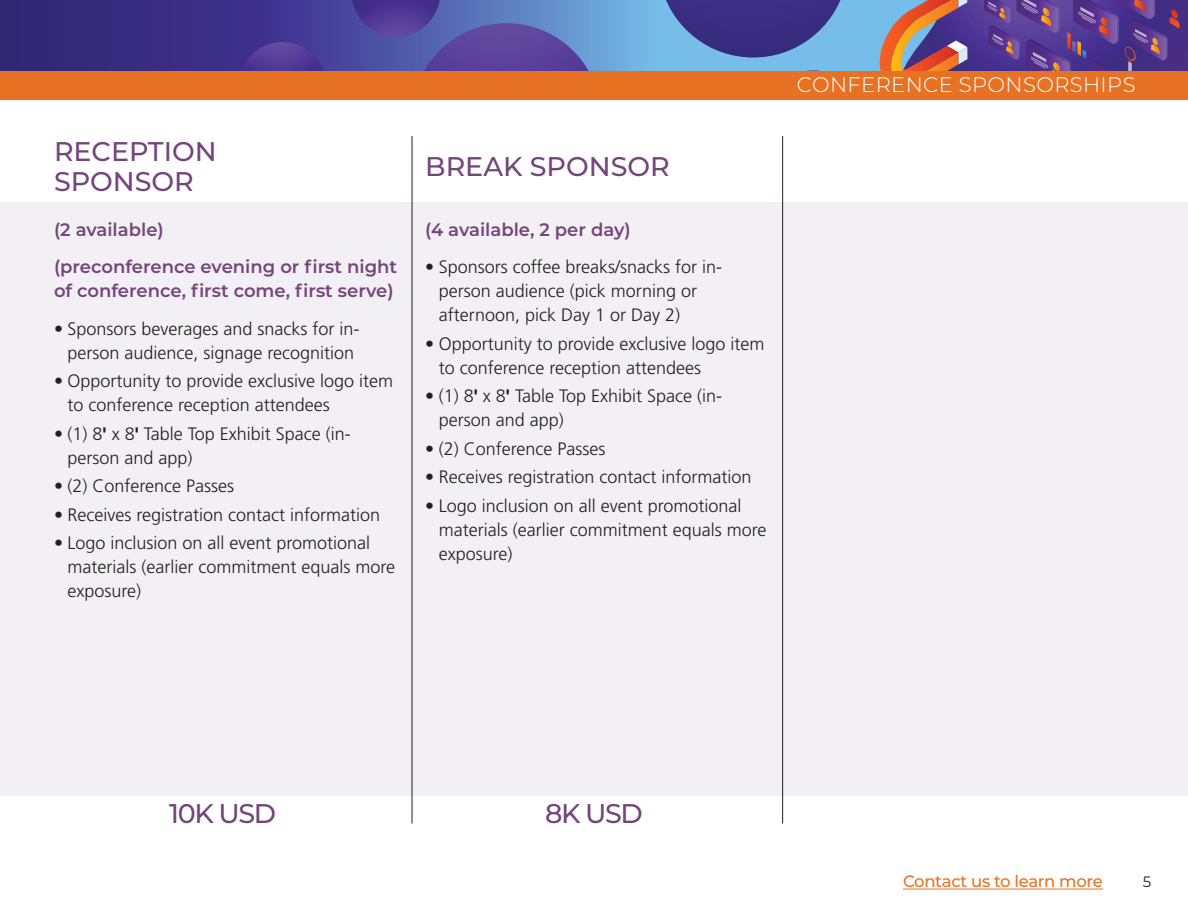
<style>
.page{position:relative;width:1188px;height:918px;background:#fff}
.page>*{position:absolute;margin:0;border:0;box-sizing:border-box;transform-origin:0 0}
.t1{font:500 27px/30px "Montserrat";color:#73457a}
.t2{font:300 21px "Montserrat";letter-spacing:.02em;color:#fff}
.t3{font:300 18px/24px "Frutiger LT Pro";color:#231f20}
.t4{font:600 18px/37.5px "Montserrat";color:#73457a}
.t5{font:500 16.5px "Montserrat";letter-spacing:-.02em;color:#e87224}
.t6{font:15px "Montserrat";color:#231f20}
.s1{font-family:"Montserrat";font-weight:700}
</style>
<div class="page">
<div style="left:0;top:0;width:1188px;height:81px;background:#76bde9"></div>
<svg style="left:880px;top:0;width:308px;height:71px;background:#6f4b84"></svg>
<svg style="left:666px;top:0;width:175px;height:58px"></svg>
<svg style="left:806px;top:70px;width:14px;height:1px"></svg>
<svg style="left:0;top:0;width:632px;height:71px;background:#3e3b8c"></svg>
<svg style="left:238px;top:42px;width:88px;height:29px;background:#4d3a95"></svg>
<svg style="left:352px;top:0;width:242px;height:71px;background:#585ba9"></svg>
<hr style="left:903px;top:889px;width:200px;height:1px;background:#e87224">
<div style="left:0;top:71px;width:1188px;height:28px;background:#e87224"></div>
<div style="left:0;top:202px;width:1188px;height:594px;background:#f3f0f5"></div>
<hr style="left:412px;top:136px;width:1px;height:687px;background:#231f20">
<hr style="left:782px;top:136px;width:1px;height:687px;background:#231f20">
<h1 class="t1" style="left:54px;top:135px;width:164px">RECEPTION<br>SPONSOR</h1>
<p class="t4" style="left:54px;top:210px;width:345px">(2 available)<br>(preconference evening or first night</p>
<p class="t4" style="left:54px;top:271px;width:341px">of conference, first come, first serve)</p>
<p class="t3" style="left:54px;top:316px;width:307px;text-align:center">• Sponsors beverages and snacks for in&shy;person audience, signage recognition</p>
<p class="t3" style="left:68px;top:369px;width:327px;text-indent:-14px">• Opportunity to provide exclusive logo item to conference reception attendees</p>
<p class="t3" style="left:68px;top:422px;width:285px;text-indent:-14px">• (1) 8<span class="s1">′</span> x 8<span class="s1">′</span> Table Top Exhibit Space (in&shy;person and app)</p>
<p class="t3" style="left:54px;top:474px;width:182px">• (2) Conference Passes</p>
<p class="t3" style="left:54px;top:503px;width:328px">• Receives registration contact information</p>
<p class="t3" style="left:68px;top:531px;width:329px;text-indent:-14px">• Logo inclusion on all event promotional materials (earlier commitment equals more exposure)</p>
<h1 class="t1" style="left:425px;top:151px;width:246px">BREAK SPONSOR</h1>
<p class="t4" style="left:425px;top:210px;width:207px">(4 available, 2 per day)</p>
<p class="t3" style="left:439px;top:255px;width:285px;text-indent:-14px">• Sponsors coffee breaks/snacks for in&shy;person audience (pick morning or afternoon, pick Day 1 or Day 2)</p>
<p class="t3" style="left:439px;top:332px;width:327px;text-indent:-14px">• Opportunity to provide exclusive logo item to conference reception attendees</p>
<p class="t3" style="left:439px;top:384px;width:285px;text-indent:-14px">• (1) 8<span class="s1">′</span> x 8<span class="s1">′</span> Table Top Exhibit Space (in&shy;person and app)</p>
<p class="t3" style="left:425px;top:437px;width:182px">• (2) Conference Passes</p>
<p class="t3" style="left:425px;top:465px;width:328px">• Receives registration contact information</p>
<p class="t3" style="left:439px;top:494px;width:329px;text-indent:-14px">• Logo inclusion on all event promotional materials (earlier commitment equals more exposure)</p>
<p class="t2" style="left:797px;top:70px;width:340px">CONFERENCE SPONSORSHIPS</p>
<h1 class="t1" style="left:169px;top:797px;width:109px">10K USD</h1>
<h1 class="t1" style="left:545px;top:797px;width:99px">8K USD</h1>
<p class="t5" style="left:903px;top:870px;width:201px">Contact us to learn more</p>
<p class="t6" style="left:1143px;top:872px;width:10px">5</p>
</div>
